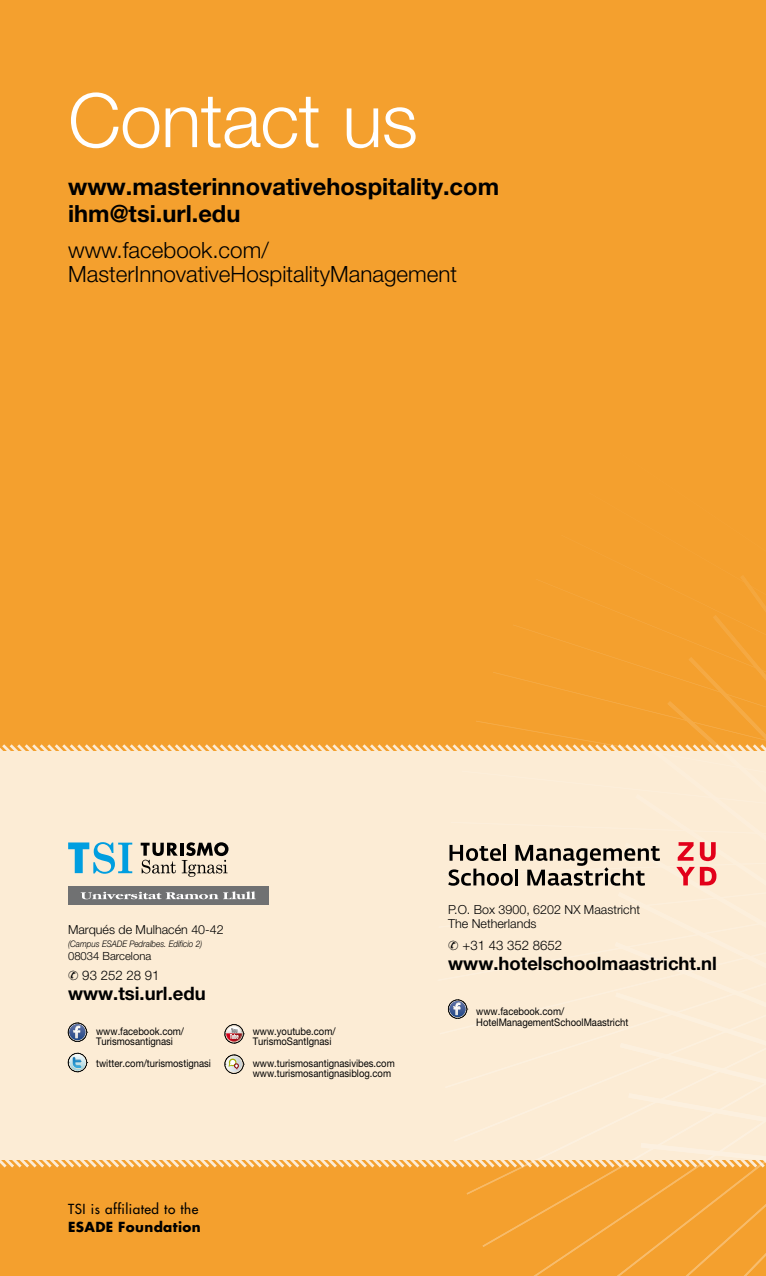
<style>
.page{position:relative;width:766px;height:1276px;background:#fff}
.page>*{position:absolute;margin:0;border:0;box-sizing:border-box;transform-origin:0 0}
.t1{font:300 75px "Helvetica Neue LT Pro";letter-spacing:-.01em;color:#fff}
.t2{font:700 23.7px/27.5px "Helvetica Neue LT Pro";color:#000}
.t3{font:300 22.35px/24px "Helvetica Neue LT Pro";color:#000}
.t4{font:700 18.45px "Helvetica Neue LT Pro";color:#000}
.t5{font:13.5px "Futura";letter-spacing:.035em;color:#000}
.t6{font:700 13.5px "Futura";letter-spacing:.025em;color:#000}
.t7{font:300 13.2px "Helvetica Neue LT Pro";color:#000}
.t8{font:300 12.45px/13.8px "Helvetica Neue LT Pro";color:#000}
.t9{font:300 11.25px "Helvetica Neue LT Pro";color:#000}
.t10{font:10.5px/10.5px "Helvetica Neue LT Pro";color:#000;scale:.9 1}
.t11{font:italic 300 9px "Helvetica Neue LT Pro";color:#000;scale:.9 1}
</style>
<div class="page">
<div style="left:0;top:0;width:765px;height:1276px;background:#f4a02e"></div>
<div style="left:0;top:744px;width:443px;height:424px;background:#fcecd5"></div>
<div style="left:68px;top:886px;width:200px;height:19px;background:#707172"></div>
<svg style="left:81px;top:891px;width:175px;height:8px"></svg>
<svg style="left:68px;top:842px;width:64px;height:31px;background:#92cbd9"></svg>
<svg style="left:141px;top:842px;width:87px;height:35px;background:#afa494"></svg>
<svg style="left:68px;top:1022px;width:20px;height:20px"></svg>
<svg style="left:68px;top:1053px;width:20px;height:19px"></svg>
<svg style="left:224px;top:1024px;width:20px;height:20px"></svg>
<svg style="left:224px;top:1054px;width:20px;height:20px"></svg>
<svg style="left:443px;top:576px;width:322px;height:700px"></svg>
<h1 class="t1" style="left:68px;top:75px;width:351px">Contact us</h1>
<h2 class="t2" style="left:68px;top:172px;width:432px">www.masterinnovativehospitality.com ihm@tsi.url.edu</h2>
<h3 class="t3" style="left:68px;top:237px;width:390px">www.facebook.com/<br>MasterInnovativeHospitalityManagement</h3>
<p class="t8" style="left:68px;top:922px;width:157px">Marqués de Mulhacén 40-42</p>
<p class="t11" style="left:68px;top:938px;width:151px">(Campus ESADE Pedralbes. Edificio 2)</p>
<p class="t9" style="left:68px;top:949px;width:85px">08034 Barcelona</p>
<p class="t7" style="left:68px;top:967px;width:93px">✆ 93 252 28 91</p>
<h3 class="t4" style="left:68px;top:982px;width:139px">www.tsi.url.edu</h3>
<p class="t10" style="left:96px;top:1026px;width:99px">www.facebook.com/<br>Turismosantignasi</p>
<p class="t10" style="left:96px;top:1057px;width:129px">twitter.com/turismostignasi</p>
<p class="t10" style="left:253px;top:1026px;width:93px">www.youtube.com/<br>TurismoSantIgnasi</p>
<p class="t10" style="left:253px;top:1057px;width:159px">www.turismosantignasivibes.com www.turismosantignasiblog.com</p>
<p class="t5" style="left:68px;top:1200px;width:132px">TSI is affiliated to the</p>
<p class="t6" style="left:68px;top:1217px;width:134px">ESADE Foundation</p>
<p class="t8" style="left:448px;top:902px;width:193px">P.O. Box 3900, 6202 NX Maastricht<br>The Netherlands</p>
<p class="t7" style="left:448px;top:937px;width:115px">✆ +31 43 352 8652</p>
<h3 class="t4" style="left:448px;top:952px;width:270px">www.hotelschoolmaastricht.nl</h3>
<p class="t10" style="left:476px;top:1006px;width:170px">www.facebook.com/<br>HotelManagementSchoolMaastricht</p>
</div>
